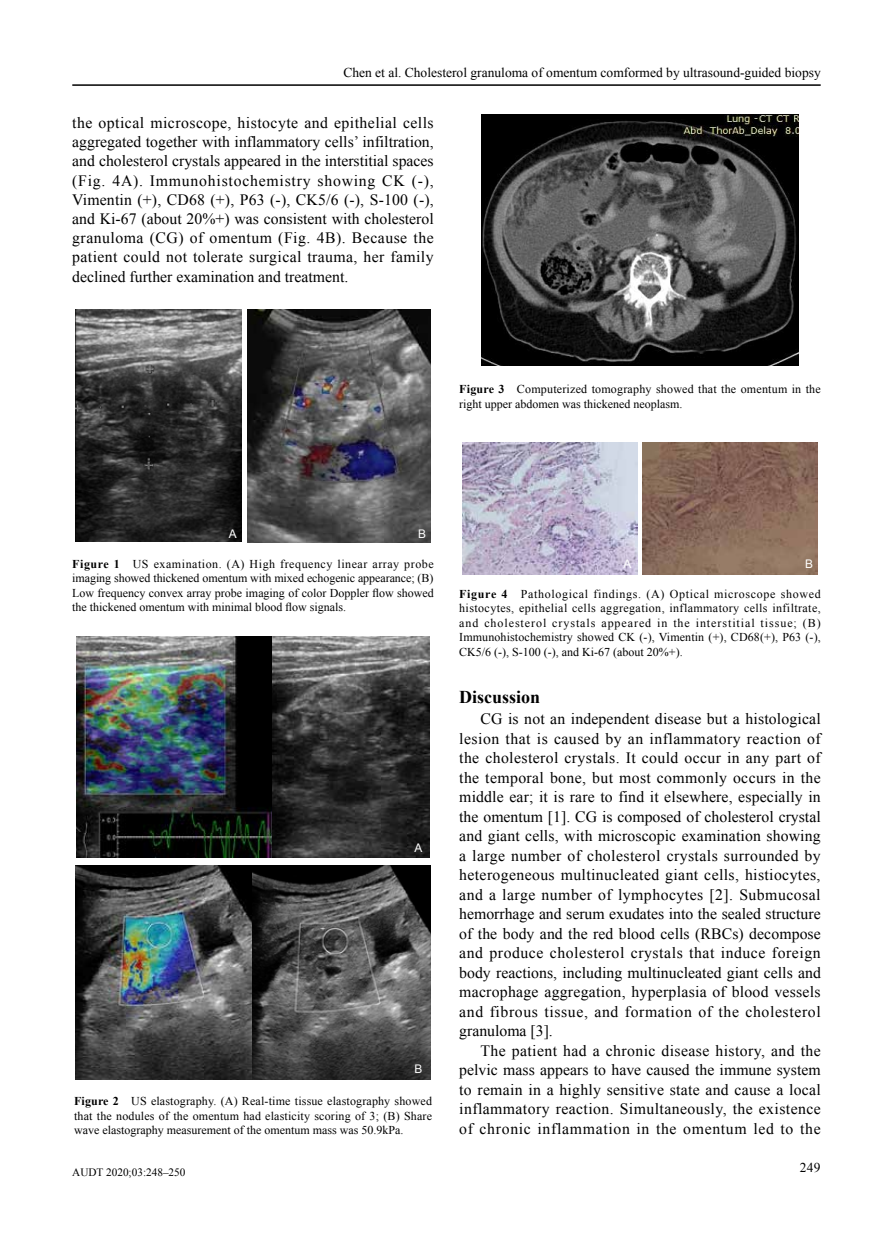
<style>
.page{position:relative;width:893px;height:1234px;background:#fff}
.page>*{position:absolute;margin:0;border:0;box-sizing:border-box;transform-origin:0 0}
.t1{font:700 18px "Times New Roman";color:#000}
.t2{font:15.75px/19.5px "Times New Roman";letter-spacing:.04em;color:#000;text-align:justify}
.t3{font:13.5px "Times New Roman";color:#000}
.t4{font:12px/14.4px "Times New Roman";color:#000;text-align:justify}
.t5{font:11.85px "Arial";color:#fff}
.t6{font:11.25px "Times New Roman";color:#000}
.s1{font-weight:700}
</style>
<div class="page">
<hr style="left:72px;top:84px;width:749px;height:2px;background:#000">
<img style="left:76px;top:309px;width:166px;height:232px">
<img style="left:248px;top:309px;width:182px;height:233px">
<img style="left:76px;top:636px;width:354px;height:221px">
<img style="left:76px;top:865px;width:176px;height:213px">
<img style="left:252px;top:865px;width:178px;height:213px">
<img style="left:482px;top:115px;width:316px;height:250px">
<img style="left:462px;top:442px;width:175px;height:132px">
<img style="left:643px;top:442px;width:175px;height:132px">
<p class="t3" style="left:343px;top:64px;width:479px">Chen et al. Cholesterol granuloma of omentum comformed by ultrasound-guided biopsy</p>
<p class="t2" style="left:72px;top:113px;width:363px">the optical microscope, histocyte and epithelial cells aggregated together with inflammatory cells’ infiltration, and cholesterol crystals appeared in the interstitial spaces (Fig. 4A). Immunohistochemistry showing CK (-), Vimentin (+), CD68 (+), P63 (-), CK5/6 (-), S-100 (-), and Ki-67 (about 20%+) was consistent with cholesterol granuloma (CG) of omentum (Fig. 4B). Because the patient could not tolerate surgical trauma, her family declined further examination and treatment.</p>
<p class="t4" style="left:459px;top:382px;width:363px"><span class="s1">Figure 3</span> Computerized tomography showed that the omentum in the right upper abdomen was thickened neoplasm.</p>
<p class="t5" style="left:229px;top:526px;width:9px">A</p>
<p class="t5" style="left:418px;top:526px;width:9px">B</p>
<p class="t4" style="left:72px;top:556px;width:363px"><span class="s1">Figure 1</span> US examination. (A) High frequency linear array probe imaging showed thickened omentum with mixed echogenic appearance; (B)<br>Low frequency convex array probe imaging of color Doppler flow showed the thickened omentum with minimal blood flow signals.</p>
<p class="t5" style="left:415px;top:840px;width:9px">A</p>
<p class="t5" style="left:415px;top:1060px;width:9px">B</p>
<p class="t4" style="left:74px;top:1093px;width:359px"><span class="s1">Figure 2</span> US elastography. (A) Real-time tissue elastography showed that the nodules of the omentum had elasticity scoring of 3; (B) Share wave elastography measurement of the omentum mass was 50.9kPa.</p>
<p class="t6" style="left:72px;top:1164px;width:115px">AUDT 2020;03:248–250</p>
<p class="t5" style="left:623px;top:556px;width:9px">A</p>
<p class="t5" style="left:805px;top:556px;width:9px">B</p>
<p class="t4" style="left:459px;top:586px;width:363px"><span class="s1">Figure 4</span> Pathological findings. (A) Optical microscope showed histocytes, epithelial cells aggregation, inflammatory cells infiltrate, and cholesterol crystals appeared in the interstitial tissue; (B)<br>Immunohistochemistry showed CK (-), Vimentin (+), CD68(+), P63 (-), CK5/6 (-), S-100 (-), and Ki-67 (about 20%+).</p>
<p class="t1" style="left:459px;top:684px;width:83px">Discussion</p>
<p class="t2" style="left:459px;top:708px;width:363px;text-indent:21px">CG is not an independent disease but a histological lesion that is caused by an inflammatory reaction of the cholesterol crystals. It could occur in any part of the temporal bone, but most commonly occurs in the middle ear; it is rare to find it elsewhere, especially in the omentum [1]. CG is composed of cholesterol crystal and giant cells, with microscopic examination showing a large number of cholesterol crystals surrounded by heterogeneous multinucleated giant cells, histiocytes, and a large number of lymphocytes [2]. Submucosal hemorrhage and serum exudates into the sealed structure of the body and the red blood cells (RBCs) decompose and produce cholesterol crystals that induce foreign body reactions, including multinucleated giant cells and macrophage aggregation, hyperplasia of blood vessels and fibrous tissue, and formation of the cholesterol granuloma [3].</p>
<p class="t2" style="left:459px;top:1040px;width:363px;text-indent:21px">The patient had a chronic disease history, and the pelvic mass appears to have caused the immune system to remain in a highly sensitive state and cause a local inflammatory reaction. Simultaneously, the existence of chronic inflammation in the omentum led to the</p>
<p class="t3" style="left:800px;top:1157px;width:22px">249</p>
</div>
